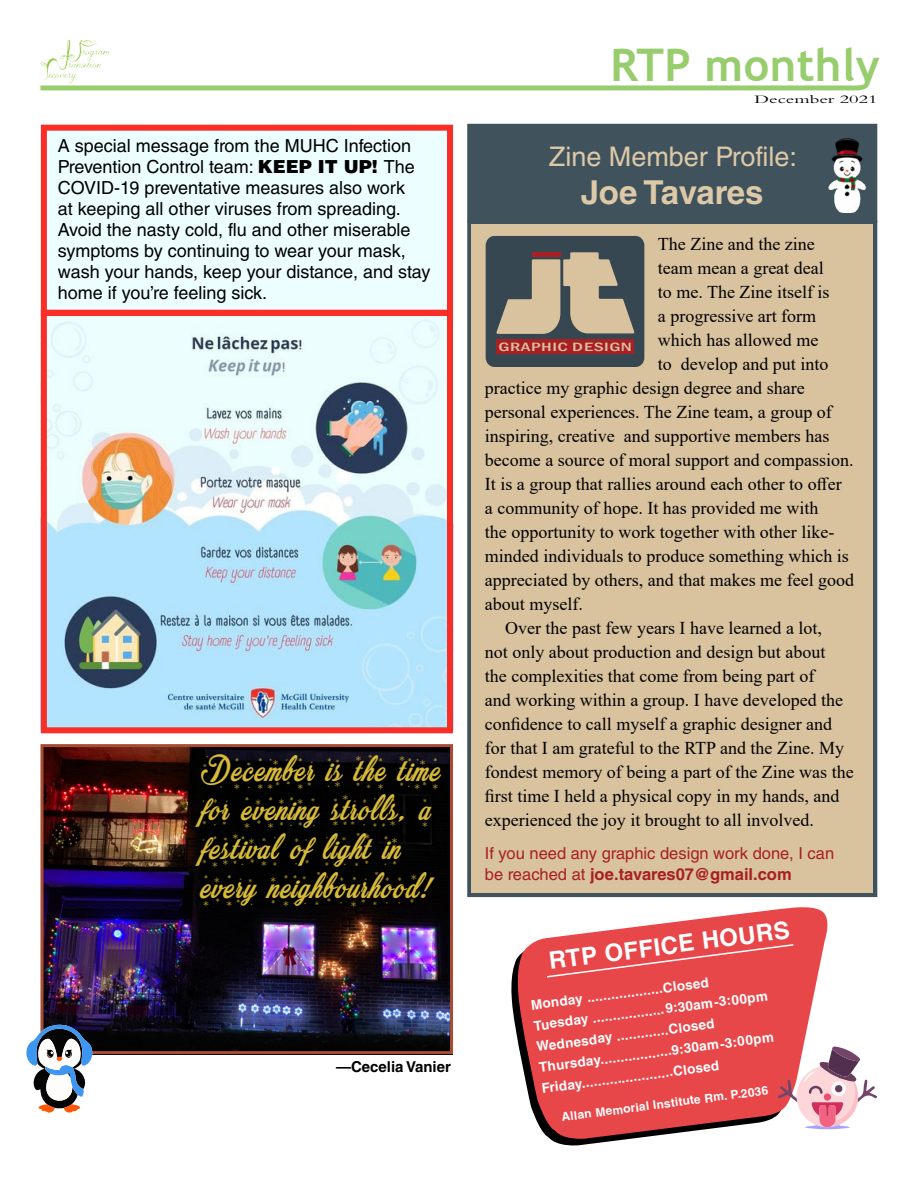
<style>
.page{position:relative;width:918px;height:1188px;background:#fff}
.page>*{position:absolute;margin:0;border:0;box-sizing:border-box;transform-origin:0 0}
.t1{font:700 45px "Trebuchet MS";letter-spacing:.01em;color:#98cd6e}
.t2{font:37.5px/39px "Merry Christmas Flake";letter-spacing:.04em;color:#d7ba38}
.t3{font:700 33px "Helvetica LT Std";letter-spacing:-.015em;color:#ddc9a7}
.t4{font:27px "Helvetica LT Std";color:#ddc9a7}
.t5{font:700 24px "Helvetica LT Std";color:#fff}
.t6{font:18px "Times New Roman";color:#000}
.t7{font:18px/21px "Helvetica LT Std";color:#000}
.t8{font:16.5px/21px "Helvetica LT Std";color:#a81f24}
.t9{font:700 15px "Helvetica LT Std";color:#000}
.t10{font:700 13.5px/21px "Helvetica LT Std";color:#fff}
.t11{font:500 condensed 12.3px "Franklin Gothic";letter-spacing:.025em;color:#d9c29e;scale:1.58 1}
.t12{font:700 12px "Helvetica LT Std";color:#fff}
.t13{font:11.85px "Bembo Std";color:#000;scale:1.63 1}
.s1{font-weight:900}
.s2{font-weight:700}
</style>
<div class="page">
<svg style="left:467px;top:222px;width:410px;height:675px;background:#4f5e65"></svg>
<div style="left:471px;top:225px;width:402px;height:668px;background:#d9c29e"></div>
<div style="left:467px;top:124px;width:410px;height:98px;background:#40525c"></div>
<div style="left:40px;top:85px;width:819px;height:5px;background:#98cd6e"></div>
<img style="left:41px;top:41px;width:70px;height:43px">
<svg style="left:511px;top:963px;width:101px;height:183px"></svg>
<svg style="left:515px;top:907px;width:313px;height:234px;fill:#e8474a"></svg>
<div style="left:486px;top:236px;width:158px;height:131px;background:#364752;border-radius:9px"></div>
<div style="left:496px;top:339px;width:138px;height:15px;background:#a81f24"></div>
<svg style="left:496px;top:252px;width:138px;height:82px"></svg>
<div style="left:532px;top:252px;width:28px;height:5px;background:#a81f24"></div>
<img style="left:40px;top:314px;width:406px;height:416px">
<div style="left:41px;top:125px;width:412px;height:191px;background:#ecfeff;border:6px solid #f92e27"></div>
<div style="left:41px;top:310px;width:412px;height:423px;border:6px solid #f92e27"></div>
<div style="left:545px;top:943px;width:250px;height:35px;background:#e8474a"></div>
<svg style="left:777px;top:1046px;width:100px;height:84px"></svg>
<div style="left:835px;top:1085px;width:7px;height:7px;background:#663d5c;border-radius:50%"></div>
<img style="left:828px;top:138px;width:38px;height:74px">
<img style="left:44px;top:748px;width:405px;height:302px">
<div style="left:40px;top:744px;width:413px;height:310px;border:3px solid #a74d33"></div>
<svg style="left:26px;top:1024px;width:68px;height:89px"></svg>
<p class="t7" style="left:58px;top:135px;width:374px">A special message from the MUHC Infection Prevention Control team: <span class="s1">KEEP IT UP!</span> The COVID-19 preventative measures also work<br>at keeping all other viruses from spreading.<br>Avoid the nasty cold, flu and other miserable symptoms by continuing to wear your mask, wash your hands, keep your distance, and stay home if you’re feeling sick.</p>
<h2 class="t2" style="left:201px;top:750px;width:241px">December is the time for evening strolls, a festival of light in every neighbourhood!</h2>
<p class="t9" style="left:336px;top:1058px;width:116px">—Cecelia Vanier</p>
<h1 class="t1" style="left:610px;top:37px;width:271px">RTP monthly</h1>
<p class="t13" style="left:754px;top:92px;width:77px">December 2021</p>
<h3 class="t4" style="left:549px;top:141px;width:250px">Zine Member Profile:</h3>
<h3 class="t3" style="left:581px;top:172px;width:184px">Joe Tavares</h3>
<p class="t6" style="left:658px;top:232px;width:158px">The Zine and the zine</p>
<p class="t6" style="left:658px;top:256px;width:167px">team mean a great deal</p>
<p class="t6" style="left:658px;top:280px;width:173px">to me. The Zine itself is</p>
<p class="t6" style="left:658px;top:304px;width:160px">a progressive art form</p>
<p class="t6" style="left:658px;top:328px;width:162px">which has allowed me</p>
<p class="t6" style="left:658px;top:352px;width:172px">to develop and put into</p>
<p class="t6" style="left:485px;top:376px;width:321px">practice my graphic design degree and share</p>
<p class="t6" style="left:485px;top:400px;width:349px">personal experiences. The Zine team, a group of</p>
<p class="t6" style="left:485px;top:424px;width:346px">inspiring, creative and supportive members has</p>
<p class="t6" style="left:485px;top:448px;width:370px">become a source of moral support and compassion.</p>
<p class="t6" style="left:485px;top:472px;width:358px">It is a group that rallies around each other to offer</p>
<p class="t6" style="left:485px;top:496px;width:335px">a community of hope. It has provided me with</p>
<p class="t6" style="left:485px;top:520px;width:351px">the opportunity to work together with other like-</p>
<p class="t6" style="left:485px;top:544px;width:365px">minded individuals to produce something which is</p>
<p class="t6" style="left:485px;top:568px;width:371px">appreciated by others, and that makes me feel good</p>
<p class="t6" style="left:485px;top:592px;width:99px">about myself.</p>
<p class="t6" style="left:505px;top:616px;width:318px">Over the past few years I have learned a lot,</p>
<p class="t6" style="left:485px;top:640px;width:342px">not only about production and design but about</p>
<p class="t6" style="left:485px;top:664px;width:331px">the complexities that come from being part of</p>
<p class="t6" style="left:485px;top:688px;width:360px">and working within a group. I have developed the</p>
<p class="t6" style="left:485px;top:712px;width:349px">confidence to call myself a graphic designer and</p>
<p class="t6" style="left:485px;top:736px;width:361px">for that I am grateful to the RTP and the Zine. My</p>
<p class="t6" style="left:485px;top:760px;width:370px">fondest memory of being a part of the Zine was the</p>
<p class="t6" style="left:485px;top:784px;width:356px">first time I held a physical copy in my hands, and</p>
<p class="t6" style="left:485px;top:808px;width:330px">experienced the joy it brought to all involved.</p>
<p class="t8" style="left:485px;top:843px;width:351px">If you need any graphic design work done, I can be reached at <span class="s2">joe.tavares07@gmail.com</span></p>
<p class="t11" style="left:498px;top:339px;width:86px">GRAPHIC DESIGN</p>
<h3 class="t5" style="left:547px;top:946px;width:244px;rotate:-7deg">RTP OFFICE HOURS</h3>
<p class="t10" style="left:530px;top:994px;width:238px;rotate:-7deg">Monday ...................Closed Tuesday ..................9:30am-3:00pm Wednesday .............Closed Thursday..................9:30am-3:00pm Friday.......................Closed</p>
<p class="t12" style="left:561px;top:1109px;width:210px;rotate:-7deg">Allan Memorial Institute Rm. P.2036</p>
</div>
